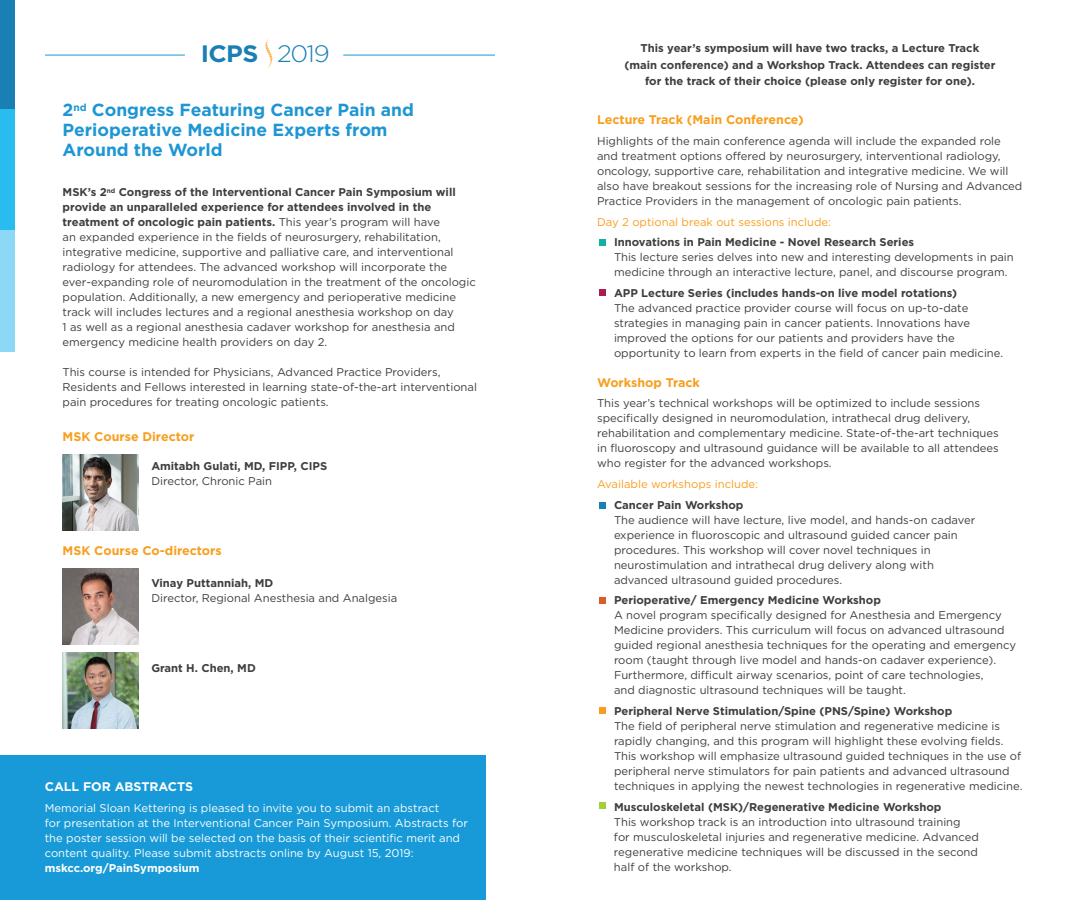
<style>
.page{position:relative;width:1080px;height:900px;background:#fff}
.page>*{position:absolute;margin:0;border:0;box-sizing:border-box;transform-origin:0 0}
.t1{font:700 23.75px "Gotham";color:#1a7fb4;scale:1.05 1}
.t2{font:700 17.5px/20px "Gotham";color:#1e96d3}
.t3{font:700 12.5px "Gotham";color:#f89e1e}
.t4{font:700 12.5px "Gotham";color:#fff}
.t5{font:11.25px/15px "Gotham";color:#3e3e3f}
.t6{font:11.25px/15px "Gotham";color:#fff}
.t7{font:700 11.25px "Gotham";color:#3e3e3f}
.t8{font:11.25px "Gotham";color:#f89e1e}
.s1{font-weight:300}
.s2{font-weight:700}
</style>
<div class="page">
<img style="left:63px;top:455px;width:75px;height:76px">
<img style="left:63px;top:569px;width:75px;height:76px">
<img style="left:63px;top:653px;width:75px;height:76px">
<svg style="left:265px;top:39px;width:7px;height:30px"></svg>
<hr style="left:45px;top:55px;width:140px;height:1px;background:#179ad7">
<hr style="left:343px;top:55px;width:152px;height:1px;background:#179ad7">
<div style="left:0;top:755px;width:486px;height:145px;background:#179ad7"></div>
<div style="left:0;top:0;width:14px;height:110px;background:#1a7fb4"></div>
<div style="left:0;top:110px;width:14px;height:121px;background:#29bcee"></div>
<div style="left:0;top:231px;width:14px;height:121px;background:#8dd7f7"></div>
<div style="left:599px;top:502px;width:7px;height:6px;background:#1a7fb4"></div>
<div style="left:599px;top:597px;width:7px;height:6px;background:#db5d26"></div>
<div style="left:599px;top:707px;width:7px;height:7px;background:#f89e1e"></div>
<div style="left:599px;top:289px;width:7px;height:7px;background:#a91d53"></div>
<div style="left:599px;top:239px;width:7px;height:6px;background:#13afa5"></div>
<div style="left:599px;top:802px;width:7px;height:7px;background:#a6ce3b"></div>
<p class="t1" style="left:201px;top:38px;width:124px">ICPS <span class="s1">2019</span></p>
<p class="t2" style="left:63px;top:100px;width:353px">2<sup>nd</sup> Congress Featuring Cancer Pain and<br>Perioperative Medicine Experts from<br>Around the World</p>
<p class="t7" style="left:63px;top:185px;width:395px">MSK’s 2<sup>nd</sup> Congress of the Interventional Cancer Pain Symposium will</p>
<p class="t5" style="left:63px;top:200px;width:415px"><span class="s2">provide an unparalleled experience for attendees involved in the treatment of oncologic pain patients.</span> This year’s program will have<br>an expanded experience in the fields of neurosurgery, rehabilitation, integrative medicine, supportive and palliative care, and interventional radiology for attendees. The advanced workshop will incorporate the ever-expanding role of neuromodulation in the treatment of the oncologic population. Additionally, a new emergency and perioperative medicine track will includes lectures and a regional anesthesia workshop on day<br>1 as well as a regional anesthesia cadaver workshop for anesthesia and emergency medicine health providers on day 2.</p>
<p class="t5" style="left:63px;top:365px;width:416px">This course is intended for Physicians, Advanced Practice Providers,<br>Residents and Fellows interested in learning state-of-the-art interventional pain procedures for treating oncologic patients.</p>
<p class="t3" style="left:63px;top:429px;width:133px">MSK Course Director</p>
<p class="t7" style="left:151px;top:458px;width:177px">Amitabh Gulati, MD, FIPP, CIPS</p>
<p class="t5" style="left:151px;top:473px;width:122px">Director, Chronic Pain</p>
<p class="t3" style="left:63px;top:543px;width:161px">MSK Course Co-directors</p>
<p class="t7" style="left:151px;top:575px;width:123px">Vinay Puttanniah, MD</p>
<p class="t5" style="left:151px;top:590px;width:247px">Director, Regional Anesthesia and Analgesia</p>
<p class="t7" style="left:151px;top:661px;width:106px">Grant H. Chen, MD</p>
<p class="t4" style="left:45px;top:778px;width:150px">CALL FOR ABSTRACTS</p>
<p class="t6" style="left:45px;top:800px;width:425px">Memorial Sloan Kettering is pleased to invite you to submit an abstract<br>for presentation at the Interventional Cancer Pain Symposium. Abstracts for the poster session will be selected on the basis of their scientific merit and content quality. Please submit abstracts online by August 15, 2019: <span class="s2">mskcc.org/PainSymposium</span></p>
<p class="t7" style="left:641px;top:41px;width:340px">This year’s symposium will have two tracks, a Lecture Track</p>
<p class="t7" style="left:625px;top:57px;width:372px">(main conference) and a Workshop Track. Attendees can register</p>
<p class="t7" style="left:645px;top:73px;width:331px">for the track of their choice (please only register for one).</p>
<p class="t3" style="left:597px;top:112px;width:208px">Lecture Track (Main Conference)</p>
<p class="t5" style="left:597px;top:133px;width:427px">Highlights of the main conference agenda will include the expanded role and treatment options offered by neurosurgery, interventional radiology, oncology, supportive care, rehabilitation and integrative medicine. We will also have breakout sessions for the increasing role of Nursing and Advanced Practice Providers in the management of oncologic pain patients.</p>
<p class="t8" style="left:597px;top:214px;width:236px">Day 2 optional break out sessions include:</p>
<p class="t5" style="left:614px;top:234px;width:401px"><span class="s2">Innovations in Pain Medicine - Novel Research Series<br></span>This lecture series delves into new and interesting developments in pain medicine through an interactive lecture, panel, and discourse program.</p>
<p class="t5" style="left:614px;top:285px;width:391px"><span class="s2">APP Lecture Series (includes hands-on live model rotations)<br></span>The advanced practice provider course will focus on up-to-date strategies in managing pain in cancer patients. Innovations have improved the options for our patients and providers have the opportunity to learn from experts in the field of cancer pain medicine.</p>
<p class="t3" style="left:597px;top:374px;width:104px">Workshop Track</p>
<p class="t5" style="left:597px;top:396px;width:403px">This year’s technical workshops will be optimized to include sessions specifically designed in neuromodulation, intrathecal drug delivery, rehabilitation and complementary medicine. State-of-the-art techniques in fluoroscopy and ultrasound guidance will be available to all attendees who register for the advanced workshops.</p>
<p class="t8" style="left:597px;top:477px;width:162px">Available workshops include:</p>
<p class="t5" style="left:614px;top:497px;width:363px"><span class="s2">Cancer Pain Workshop<br></span>The audience will have lecture, live model, and hands-on cadaver experience in fluoroscopic and ultrasound guided cancer pain procedures. This workshop will cover novel techniques in neurostimulation and intrathecal drug delivery along with advanced ultrasound guided procedures.</p>
<p class="t5" style="left:614px;top:593px;width:404px"><span class="s2">Perioperative/ Emergency Medicine Workshop<br></span>A novel program specifically designed for Anesthesia and Emergency Medicine providers. This curriculum will focus on advanced ultrasound guided regional anesthesia techniques for the operating and emergency room (taught through live model and hands-on cadaver experience).<br>Furthermore, difficult airway scenarios, point of care technologies,<br>and diagnostic ultrasound techniques will be taught.</p>
<p class="t5" style="left:614px;top:703px;width:410px"><span class="s2">Peripheral Nerve Stimulation/Spine (PNS/Spine) Workshop<br></span>The field of peripheral nerve stimulation and regenerative medicine is rapidly changing, and this program will highlight these evolving fields.<br>This workshop will emphasize ultrasound guided techniques in the use of peripheral nerve stimulators for pain patients and advanced ultrasound techniques in applying the newest technologies in regenerative medicine.</p>
<p class="t5" style="left:614px;top:799px;width:366px"><span class="s2">Musculoskeletal (MSK)/Regenerative Medicine Workshop<br></span>This workshop track is an introduction into ultrasound training for musculoskeletal injuries and regenerative medicine. Advanced regenerative medicine techniques will be discussed in the second half of the workshop.</p>
</div>
